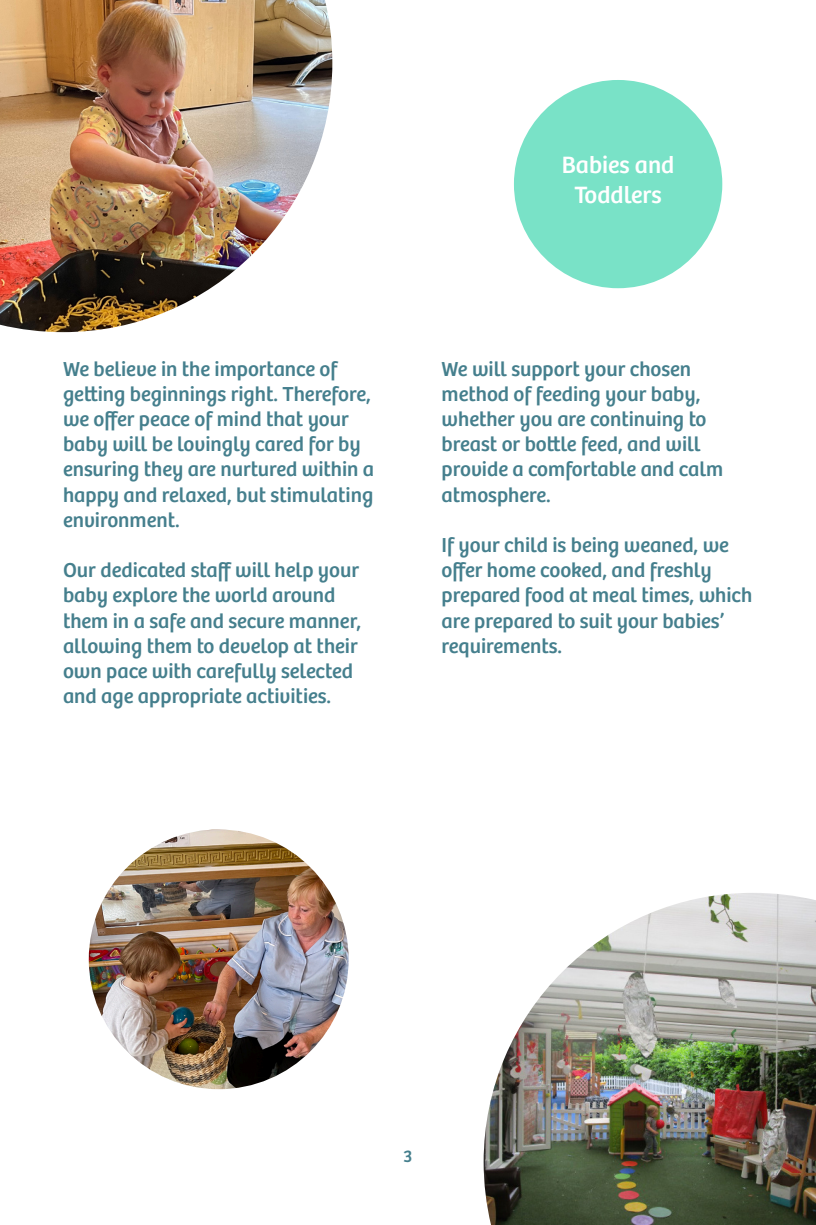
<style>
.page{position:relative;width:816px;height:1225px;background:#fff}
.page>*{position:absolute;margin:0;border:0;box-sizing:border-box;transform-origin:0 0}
.t1{font:24.5px/29.4px "Bree";color:#fff;text-align:center}
.t2{font:21px/25.2px "Bree";color:#457f8d}
.t3{font:17.5px "Bree";color:#457f8d}
</style>
<div class="page">
<img style="left:0;top:0;width:332px;height:332px">
<div style="left:514px;top:80px;width:208px;height:208px;background:#79e2c7;border-radius:50%"></div>
<img style="left:483px;top:893px;width:333px;height:332px">
<img style="left:89px;top:830px;width:259px;height:259px;border-radius:130px">
<p class="t2" style="left:63px;top:356px;width:313px">We believe in the importance of getting beginnings right. Therefore, we offer peace of mind that your baby will be lovingly cared for by ensuring they are nurtured within a happy and relaxed, but stimulating environment.</p>
<p class="t2" style="left:63px;top:558px;width:300px">Our dedicated staff will help your baby explore the world around them in a safe and secure manner, allowing them to develop at their own pace with carefully selected and age appropriate activities.</p>
<p class="t1" style="left:561px;top:151px;width:114px">Babies and<br>Toddlers</p>
<p class="t2" style="left:441px;top:356px;width:251px">We will support your chosen</p>
<p class="t2" style="left:441px;top:382px;width:283px">method of feeding your baby, whether you are continuing to breast or bottle feed, and will provide a comfortable and calm atmosphere.</p>
<p class="t2" style="left:441px;top:533px;width:312px">If your child is being weaned, we offer home cooked, and freshly prepared food at meal times, which are prepared to suit your babies’ requirements.</p>
<p class="t3" style="left:403px;top:1146px;width:11px">3</p>
</div>
